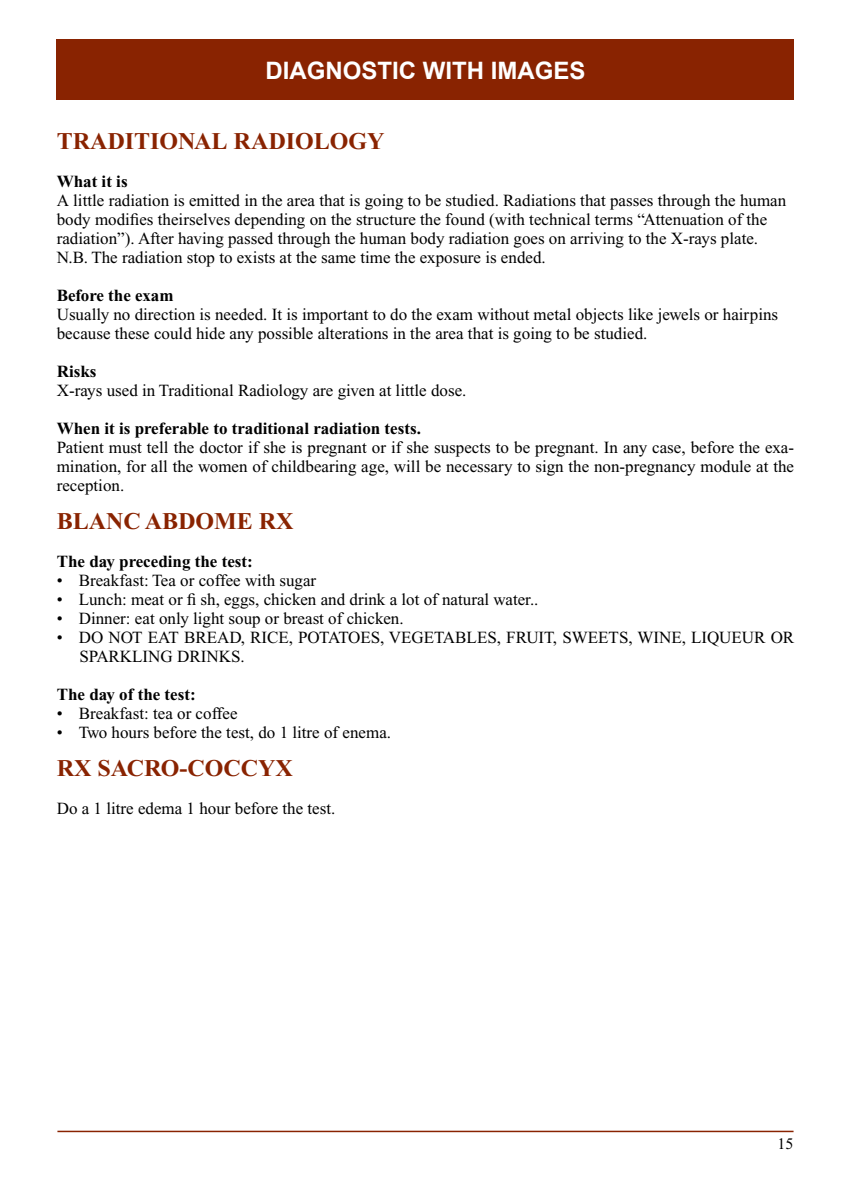
<style>
.page{position:relative;width:851px;height:1191px;background:#fff}
.page>*{position:absolute;margin:0;border:0;box-sizing:border-box;transform-origin:0 0}
.t1{font:700 24px "Times New Roman";color:#892301}
.t2{font:700 24px "Arial";color:#fff}
.t3{font:17px/19px "Times New Roman";color:#000}
.t4{font:700 17px "Times New Roman";color:#000}
.t5{font:16px "Times New Roman";color:#000}
</style>
<div class="page">
<hr style="left:57px;top:1130px;width:736px;height:2px;background:#892301">
<div style="left:57px;top:40px;width:737px;height:60px;background:#892301"></div>
<h1 class="t2" style="left:265px;top:55px;width:322px">DIAGNOSTIC WITH IMAGES</h1>
<h1 class="t1" style="left:57px;top:128px;width:329px">TRADITIONAL RADIOLOGY</h1>
<p class="t4" style="left:57px;top:172px;width:72px">What it is</p>
<p class="t3" style="left:57px;top:191px;width:731px">A little radiation is emitted in the area that is going to be studied. Radiations that passes through the human body modifies theirselves depending on the structure the found (with technical terms “Attenuation of the radiation”). After having passed through the human body radiation goes on arriving to the X-rays plate.<br>N.B. The radiation stop to exists at the same time the exposure is ended.</p>
<p class="t4" style="left:57px;top:286px;width:118px">Before the exam</p>
<p class="t3" style="left:57px;top:305px;width:722px">Usually no direction is needed. It is important to do the exam without metal objects like jewels or hairpins because these could hide any possible alterations in the area that is going to be studied.</p>
<p class="t4" style="left:57px;top:362px;width:41px">Risks</p>
<p class="t3" style="left:57px;top:381px;width:411px">X-rays used in Traditional Radiology are given at little dose.</p>
<p class="t4" style="left:57px;top:419px;width:365px">When it is preferable to traditional radiation tests.</p>
<p class="t3" style="left:57px;top:438px;width:738px;text-align:justify">Patient must tell the doctor if she is pregnant or if she suspects to be pregnant. In any case, before the exa&shy;mination, for all the women of childbearing age, will be necessary to sign the non-pregnancy module at the reception.</p>
<h1 class="t1" style="left:57px;top:508px;width:238px">BLANC ABDOME RX</h1>
<p class="t4" style="left:57px;top:552px;width:198px">The day preceding the test:</p>
<p class="t3" style="left:57px;top:571px;width:261px">• Breakfast: Tea or coffee with sugar</p>
<p class="t3" style="left:57px;top:590px;width:483px">• Lunch: meat or fi sh, eggs, chicken and drink a lot of natural water..</p>
<p class="t3" style="left:57px;top:609px;width:348px">• Dinner: eat only light soup or breast of chicken.</p>
<p class="t3" style="left:79px;top:628px;width:716px;text-indent:-23px">• DO NOT EAT BREAD, RICE, POTATOES, VEGETABLES, FRUIT, SWEETS, WINE, LIQUEUR OR<br>SPARKLING DRINKS.</p>
<p class="t4" style="left:57px;top:685px;width:140px">The day of the test:</p>
<p class="t3" style="left:57px;top:704px;width:182px">• Breakfast: tea or coffee</p>
<p class="t3" style="left:57px;top:723px;width:336px">• Two hours before the test, do 1 litre of enema.</p>
<h1 class="t1" style="left:57px;top:755px;width:237px">RX SACRO-COCCYX</h1>
<p class="t3" style="left:57px;top:799px;width:280px">Do a 1 litre edema 1 hour before the test.</p>
<p class="t5" style="left:777px;top:1135px;width:17px">15</p>
</div>
